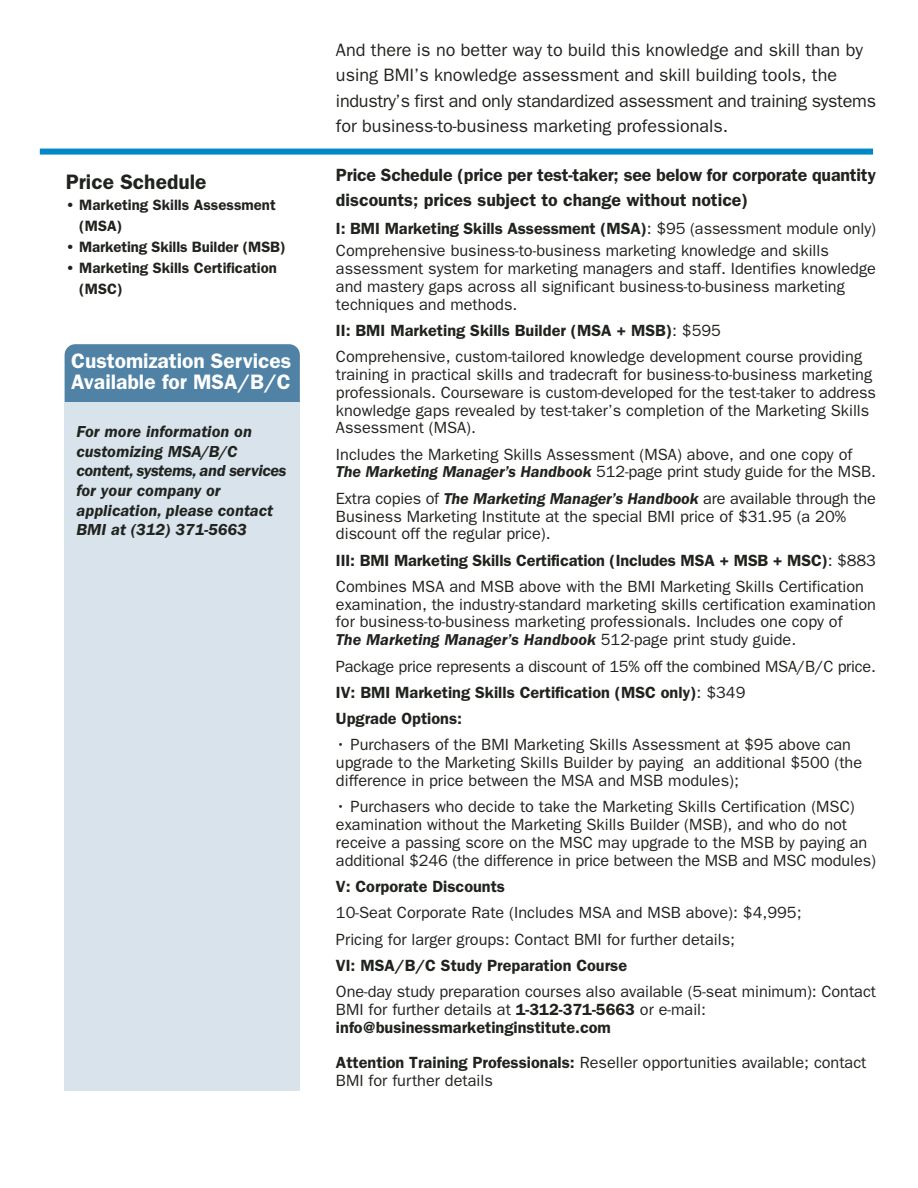
<style>
.page{position:relative;width:918px;height:1188px;background:#fff}
.page>*{position:absolute;margin:0;border:0;box-sizing:border-box;transform-origin:0 0}
.t1{font:600 21px/20.9px "Franklin Gothic";color:#fff}
.t2{font:600 21px "Franklin Gothic";color:#20231e}
.t3{font:18px/25px "Franklin Gothic";color:#20231e}
.t4{font:600 17.7px/24.8px "Franklin Gothic";letter-spacing:-.01em;color:#20231e}
.t5{font:italic 600 16.5px/19.6px "Franklin Gothic";color:#20231e}
.t6{font:16.35px/17.7px "Franklin Gothic";color:#20231e}
.t7{font:600 16.35px "Franklin Gothic";color:#20231e}
.t8{font:600 15px/21px "Franklin Gothic";color:#20231e}
.s1{font-weight:600}
.s2{font-weight:600;font-style:italic}
</style>
<div class="page">
<div style="left:65px;top:344px;width:235px;height:84px;background:#4f82a4;border-radius:11px"></div>
<div style="left:64px;top:402px;width:236px;height:689px;background:#d9e3ec"></div>
<div style="left:40px;top:149px;width:833px;height:6px;background:#0088c4"></div>
<p class="t2" style="left:66px;top:175px;width:142px">Price Schedule</p>
<p class="t8" style="left:79px;top:196px;width:198px;text-indent:-14px">• Marketing Skills Assessment (MSA)</p>
<p class="t8" style="left:66px;top:238px;width:222px">• Marketing Skills Builder (MSB)</p>
<p class="t8" style="left:79px;top:259px;width:199px;text-indent:-14px">• Marketing Skills Certification (MSC)</p>
<p class="t1" style="left:71px;top:352px;width:222px">Customization Services<br>Available for MSA/B/C</p>
<p class="t5" style="left:77px;top:423px;width:211px">For more information on customizing MSA/B/C content, systems, and services for your company or application, please contact<br>BMI at (312) 371-5663</p>
<p class="t3" style="left:336px;top:39px;width:542px">And there is no better way to build this knowledge and skill than by using BMI’s knowledge assessment and skill building tools, the industry’s first and only standardized assessment and training systems for business-to-business marketing professionals.</p>
<p class="t4" style="left:336px;top:164px;width:542px">Price Schedule (price per test-taker; see below for corporate quantity discounts; prices subject to change without notice)</p>
<p class="t6" style="left:336px;top:219px;width:541px;line-height:22px"><span class="s1">I: BMI Marketing Skills Assessment (MSA)</span>: $95 (assessment module only)<br>Comprehensive business-to-business marketing knowledge and skills</p>
<p class="t6" style="left:336px;top:261px;width:541px">assessment system for marketing managers and staff. Identifies knowledge and mastery gaps across all significant business-to-business marketing techniques and methods.</p>
<p class="t6" style="left:336px;top:319px;width:528px;line-height:26.2px"><span class="s1">II: BMI Marketing Skills Builder (MSA + MSB)</span>: $595<br>Comprehensive, custom-tailored knowledge development course providing</p>
<p class="t6" style="left:336px;top:367px;width:542px">training in practical skills and tradecraft for business-to-business marketing professionals. Courseware is custom-developed for the test-taker to address knowledge gaps revealed by test-taker’s completion of the Marketing Skills Assessment (MSA).</p>
<p class="t6" style="left:336px;top:447px;width:542px">Includes the Marketing Skills Assessment (MSA) above, and one copy of<br><span class="s2">The Marketing Manager’s Handbook</span> 512-page print study guide for the MSB.</p>
<p class="t6" style="left:336px;top:491px;width:542px">Extra copies of <span class="s2">The Marketing Manager’s Handbook</span> are available through the<br>Business Marketing Institute at the special BMI price of $31.95 (a 20% discount off the regular price).</p>
<p class="t6" style="left:336px;top:548px;width:542px;line-height:26.2px"><span class="s1">III: BMI Marketing Skills Certification (Includes MSA + MSB + MSC)</span>: $883<br>Combines MSA and MSB above with the BMI Marketing Skills Certification</p>
<p class="t6" style="left:336px;top:597px;width:542px">examination, the industry-standard marketing skills certification examination for business-to-business marketing professionals. Includes one copy of<br><span class="s2">The Marketing Manager’s Handbook</span> 512-page print study guide.</p>
<p class="t6" style="left:336px;top:654px;width:542px;line-height:26.2px">Package price represents a discount of 15% off the combined MSA/B/C price.<br><span class="s1">IV: BMI Marketing Skills Certification (MSC only)</span>: $349<br><span class="s1">Upgrade Options:</span></p>
<p class="t6" style="left:336px;top:737px;width:528px">• Purchasers of the BMI Marketing Skills Assessment at $95 above can upgrade to the Marketing Skills Builder by paying an additional $500 (the difference in price between the MSA and MSB modules);</p>
<p class="t6" style="left:336px;top:799px;width:541px">• Purchasers who decide to take the Marketing Skills Certification (MSC) examination without the Marketing Skills Builder (MSB), and who do not receive a passing score on the MSC may upgrade to the MSB by paying an additional $246 (the difference in price between the MSB and MSC modules)</p>
<p class="t7" style="left:336px;top:881px;width:171px">V: Corporate Discounts</p>
<p class="t6" style="left:336px;top:901px;width:467px;line-height:26.2px">10-Seat Corporate Rate (Includes MSA and MSB above): $4,995;<br>Pricing for larger groups: Contact BMI for further details;</p>
<p class="t7" style="left:336px;top:960px;width:293px">VI: MSA/B/C Study Preparation Course</p>
<p class="t6" style="left:336px;top:984px;width:541px">One-day study preparation courses also available (5-seat minimum): Contact<br>BMI for further details at <span class="s1">1-312-371-5663</span> or e-mail: <span class="s1">info@businessmarketinginstitute.com</span></p>
<p class="t6" style="left:336px;top:1055px;width:532px"><span class="s1">Attention Training Professionals:</span> Reseller opportunities available; contact<br>BMI for further details</p>
</div>
